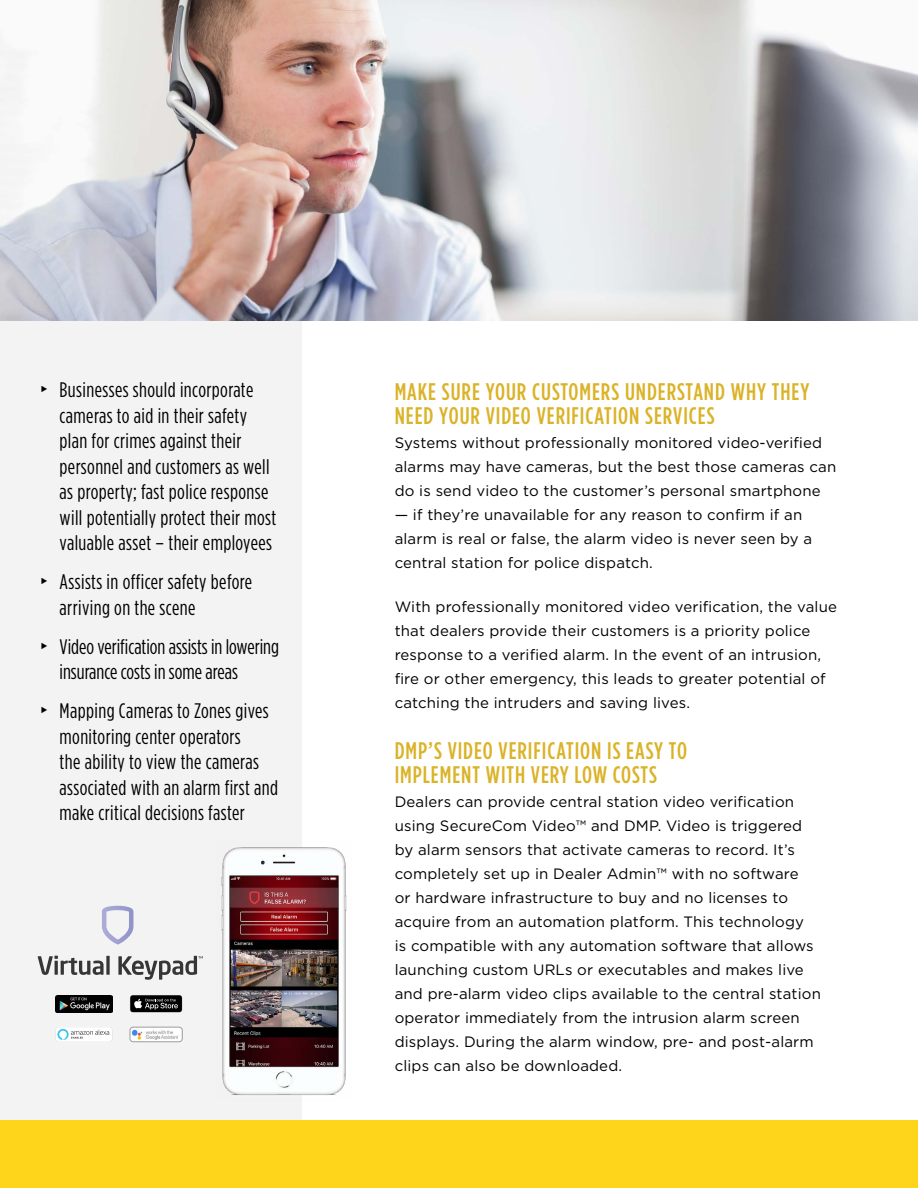
<style>
.page{position:relative;width:918px;height:1188px;background:#fff}
.page>*{position:absolute;margin:0;border:0;box-sizing:border-box;transform-origin:0 0}
.t1{font:500 24px/24px "Gotham Condensed";letter-spacing:.04em;color:#dbb329}
.t2{font:21px/25.5px "Gotham Condensed";letter-spacing:.02em;color:#000}
.t3{font:21px/25.5px "Gotham Condensed";color:#000}
.t4{font:15px/24px "Gotham";letter-spacing:.01em;color:#000}
.s1{font-family:"Arial Unicode MS"}
</style>
<div class="page">
<div style="left:0;top:318px;width:302px;height:870px;background:#f3f3f3"></div>
<img style="left:0;top:0;width:918px;height:321px">
<div style="left:0;top:1120px;width:918px;height:68px;background:#fed51b"></div>
<img style="left:221px;top:847px;width:126px;height:248px">
<svg style="left:102px;top:906px;width:31px;height:38px"></svg>
<svg style="left:38px;top:956px;width:66px;height:19px"></svg>
<svg style="left:106px;top:956px;width:4px;height:19px"></svg>
<svg style="left:118px;top:956px;width:85px;height:24px"></svg>
<img style="left:130px;top:1027px;width:52px;height:15px">
<div style="left:130px;top:1027px;width:52px;height:15px;border:1px solid #9b9da0;border-radius:3px"></div>
<img style="left:56px;top:995px;width:56px;height:17px">
<svg style="left:130px;top:995px;width:52px;height:17px"></svg>
<svg style="left:56px;top:1028px;width:56px;height:14px"></svg>
<h2 class="t2" style="left:60px;top:377px;width:218px;text-indent:-22px"><span class="s1">▸</span> Businesses should incorporate cameras to aid in their safety plan for crimes against their personnel and customers as well as property; fast police response will potentially protect their most valuable asset – their employees</h2>
<h2 class="t2" style="left:60px;top:569px;width:194px;text-indent:-22px"><span class="s1">▸</span> Assists in officer safety before arriving on the scene</h2>
<h2 class="t3" style="left:60px;top:633px;width:221px;text-indent:-22px"><span class="s1">▸</span> Video verification assists in lowering insurance costs in some areas</h2>
<h2 class="t2" style="left:60px;top:698px;width:220px;text-indent:-22px"><span class="s1">▸</span> Mapping Cameras to Zones gives monitoring center operators<br>the ability to view the cameras associated with an alarm first and make critical decisions faster</h2>
<h1 class="t1" style="left:395px;top:379px;width:416px">MAKE SURE YOUR CUSTOMERS UNDERSTAND WHY THEY<br>NEED YOUR VIDEO VERIFICATION SERVICES</h1>
<p class="t4" style="left:395px;top:430px;width:443px">Systems without professionally monitored video-verified alarms may have cameras, but the best those cameras can do is send video to the customer’s personal smartphone</p>
<p class="t4" style="left:395px;top:502px;width:419px">— if they’re unavailable for any reason to confirm if an alarm is real or false, the alarm video is never seen by a central station for police dispatch.</p>
<p class="t4" style="left:395px;top:594px;width:444px">With professionally monitored video verification, the value that dealers provide their customers is a priority police response to a verified alarm. In the event of an intrusion, fire or other emergency, this leads to greater potential of catching the intruders and saving lives.</p>
<h1 class="t1" style="left:395px;top:738px;width:294px">DMP’S VIDEO VERIFICATION IS EASY TO<br>IMPLEMENT WITH VERY LOW COSTS</h1>
<p class="t4" style="left:395px;top:789px;width:428px">Dealers can provide central station video verification using SecureCom Video™ and DMP. Video is triggered by alarm sensors that activate cameras to record. It’s completely set up in Dealer Admin™ with no software<br>or hardware infrastructure to buy and no licenses to acquire from an automation platform. This technology<br>is compatible with any automation software that allows launching custom URLs or executables and makes live and pre-alarm video clips available to the central station operator immediately from the intrusion alarm screen displays. During the alarm window, pre- and post-alarm clips can also be downloaded.</p>
</div>
